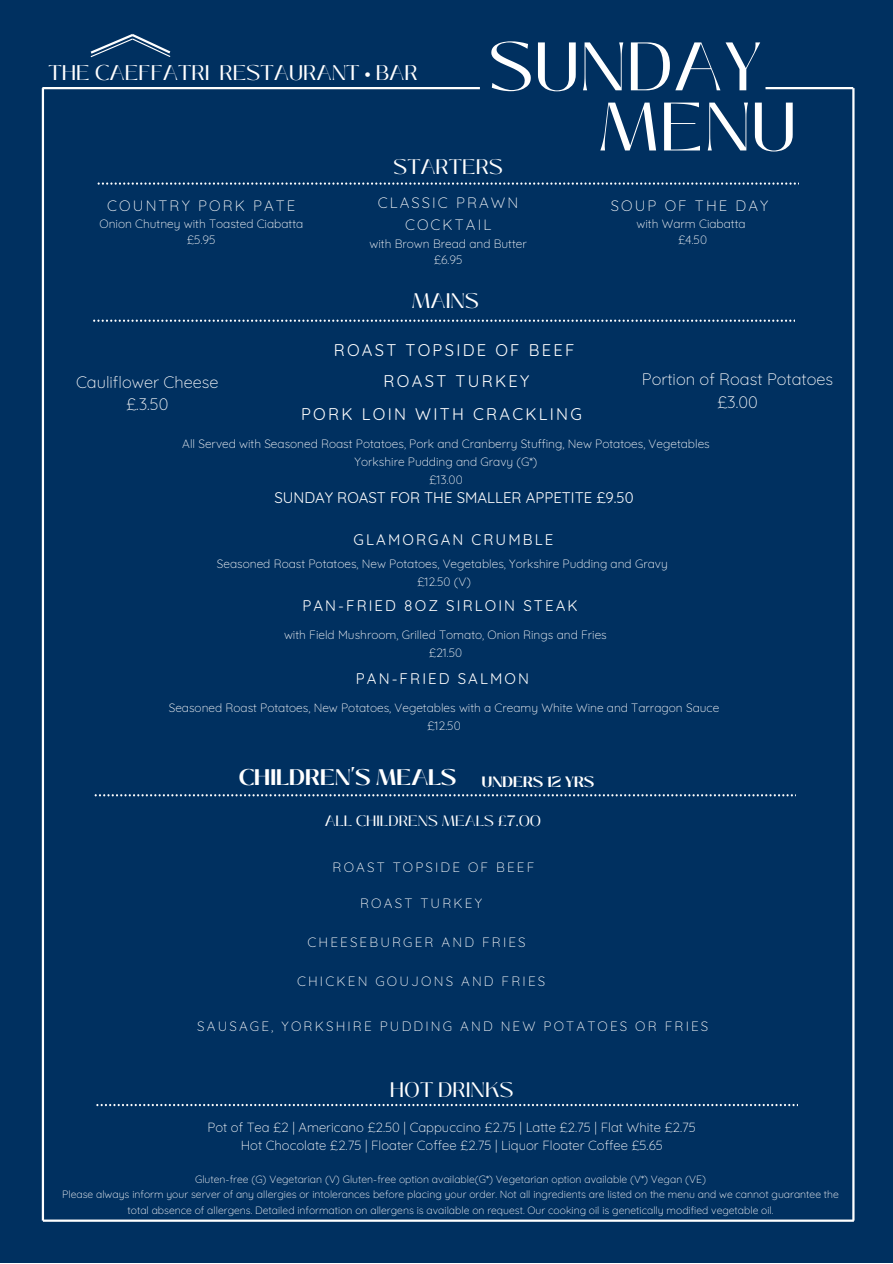
<style>
.page{position:relative;width:893px;height:1264px;background:#fff}
.page>*{position:absolute;margin:0;border:0;box-sizing:border-box;transform-origin:0 0}
.t1{font:68.25px "Black Mango";color:#fff}
.t2{font:700 22.5px "Black Mango";color:#fff}
.t3{font:21.15px "Black Mango";color:#fff}
.t4{font:21px "Black Mango";color:#fff}
.t5{font:16.5px "Quicksand";letter-spacing:.14em;color:#fff}
.t6{font:300 16.5px "Quicksand";color:#fff}
.t7{font:15px "Quicksand";letter-spacing:.14em;color:#fff}
.t8{font:300 15px/22.5px "Quicksand";letter-spacing:.14em;color:#fff;text-align:center}
.t9{font:15px "Quicksand";color:#fff}
.t10{font:15px "Black Mango";color:#fff}
.t11{font:700 15px "Black Mango";color:#fff}
.t12{font:300 13.5px "Quicksand";letter-spacing:.16em;color:#fff}
.t13{font:300 13.2px "Quicksand";color:#fff}
.t14{font:300 12px "Quicksand";color:#fff}
.t15{font:300 10.5px/15.8px "Quicksand";color:#fff;text-align:center}
</style>
<div class="page">
<div style="left:0;top:0;width:892px;height:1262px;background:#003060"></div>
<hr style="left:42px;top:87px;width:438px;height:2px;background:#fff">
<hr style="left:42px;top:88px;width:2px;height:1132px;background:#fff">
<hr style="left:852px;top:88px;width:2px;height:1132px;background:#fff">
<hr style="left:43px;top:1219px;width:810px;height:2px;background:#fff">
<hr style="left:765px;top:87px;width:88px;height:2px;background:#fff">
<svg style="left:98px;top:182px;width:701px;height:3px"></svg>
<svg style="left:93px;top:319px;width:702px;height:3px"></svg>
<svg style="left:95px;top:794px;width:701px;height:2px"></svg>
<svg style="left:96px;top:1104px;width:702px;height:2px"></svg>
<svg style="left:90px;top:34px;width:81px;height:24px"></svg>
<p class="t3" style="left:48px;top:57px;width:371px">THE CAEFFATRI RESTAURANT • BAR</p>
<p class="t1" style="left:488px;top:15px;width:275px">SUNDAY</p>
<p class="t1" style="left:598px;top:75px;width:199px">MENU</p>
<p class="t8" style="left:107px;top:194px;width:190px">COUNTRY PORK PATE</p>
<p class="t14" style="left:99px;top:216px;width:205px">Onion Chutney with Toasted Ciabatta</p>
<p class="t14" style="left:187px;top:232px;width:30px">£5.95</p>
<p class="t4" style="left:393px;top:151px;width:111px">STARTERS</p>
<p class="t8" style="left:378px;top:191px;width:142px">CLASSIC PRAWN<br>COCKTAIL</p>
<p class="t14" style="left:369px;top:236px;width:159px">with Brown Bread and Butter</p>
<p class="t14" style="left:434px;top:252px;width:30px">£6.95</p>
<p class="t4" style="left:412px;top:285px;width:69px">MAINS</p>
<p class="t5" style="left:333px;top:339px;width:242px">ROAST TOPSIDE OF BEEF</p>
<p class="t6" style="left:76px;top:371px;width:144px">Cauliflower Cheese</p>
<p class="t6" style="left:126px;top:393px;width:44px">£.3.50</p>
<p class="t5" style="left:383px;top:371px;width:147px">ROAST TURKEY</p>
<p class="t5" style="left:301px;top:403px;width:282px">PORK LOIN WITH CRACKLING</p>
<p class="t8" style="left:610px;top:194px;width:159px">SOUP OF THE DAY</p>
<p class="t14" style="left:636px;top:216px;width:111px">with Warm Ciabatta</p>
<p class="t14" style="left:678px;top:232px;width:30px">£4.50</p>
<p class="t6" style="left:641px;top:369px;width:193px">Portion of Roast Potatoes</p>
<p class="t6" style="left:717px;top:391px;width:42px">£3.00</p>
<p class="t14" style="left:182px;top:436px;width:529px">All Served with Seasoned Roast Potatoes, Pork and Cranberry Stuffing, New Potatoes, Vegetables</p>
<p class="t14" style="left:354px;top:454px;width:184px">Yorkshire Pudding and Gravy (G*)</p>
<p class="t14" style="left:429px;top:472px;width:35px">£13.00</p>
<p class="t9" style="left:274px;top:488px;width:361px">SUNDAY ROAST FOR THE SMALLER APPETITE £9.50</p>
<p class="t7" style="left:353px;top:530px;width:201px">GLAMORGAN CRUMBLE</p>
<p class="t14" style="left:217px;top:555px;width:452px">Seasoned Roast Potatoes, New Potatoes, Vegetables, Yorkshire Pudding and Gravy</p>
<p class="t14" style="left:417px;top:573px;width:55px">£12.50 (V)</p>
<p class="t7" style="left:302px;top:595px;width:277px">PAN-FRIED 8OZ SIRLOIN STEAK</p>
<p class="t14" style="left:284px;top:627px;width:324px">with Field Mushroom, Grilled Tomato, Onion Rings and Fries</p>
<p class="t14" style="left:428px;top:645px;width:35px">£21.50</p>
<p class="t7" style="left:356px;top:669px;width:175px">PAN-FRIED SALMON</p>
<p class="t14" style="left:169px;top:700px;width:552px">Seasoned Roast Potatoes, New Potatoes, Vegetables with a Creamy White Wine and Tarragon Sauce</p>
<p class="t14" style="left:427px;top:718px;width:35px">£12.50</p>
<p class="t2" style="left:239px;top:760px;width:219px">CHILDREN'S MEALS</p>
<p class="t11" style="left:481px;top:770px;width:114px">UNDERS 12 YRS</p>
<p class="t10" style="left:325px;top:809px;width:218px">ALL CHILDRENS MEALS £7.00</p>
<p class="t12" style="left:332px;top:858px;width:203px">ROAST TOPSIDE OF BEEF</p>
<p class="t12" style="left:360px;top:894px;width:123px">ROAST TURKEY</p>
<p class="t12" style="left:307px;top:933px;width:220px">CHEESEBURGER AND FRIES</p>
<p class="t12" style="left:297px;top:972px;width:250px">CHICKEN GOUJONS AND FRIES</p>
<p class="t12" style="left:197px;top:1017px;width:512px">SAUSAGE, YORKSHIRE PUDDING AND NEW POTATOES OR FRIES</p>
<p class="t4" style="left:390px;top:1074px;width:125px">HOT DRINKS</p>
<p class="t13" style="left:208px;top:1118px;width:490px">Pot of Tea £2 | Americano £2.50 | Cappuccino £2.75 | Latte £2.75 | Flat White £2.75</p>
<p class="t13" style="left:241px;top:1136px;width:423px">Hot Chocolate £2.75 | Floater Coffee £2.75 | Liquor Floater Coffee £5.65</p>
<p class="t15" style="left:195px;top:1170px;width:512px">Gluten-free (G) Vegetarian (V) Gluten-free option available(G*) Vegetarian option available (V*) Vegan (VE)</p>
<p class="t15" style="left:62px;top:1186px;width:778px">Please always inform your server of any allergies or intolerances before placing your order. Not all ingredients are listed on the menu and we cannot guarantee the total absence of allergens. Detailed information on allergens is available on request. Our cooking oil is genetically modified vegetable oil.</p>
</div>
